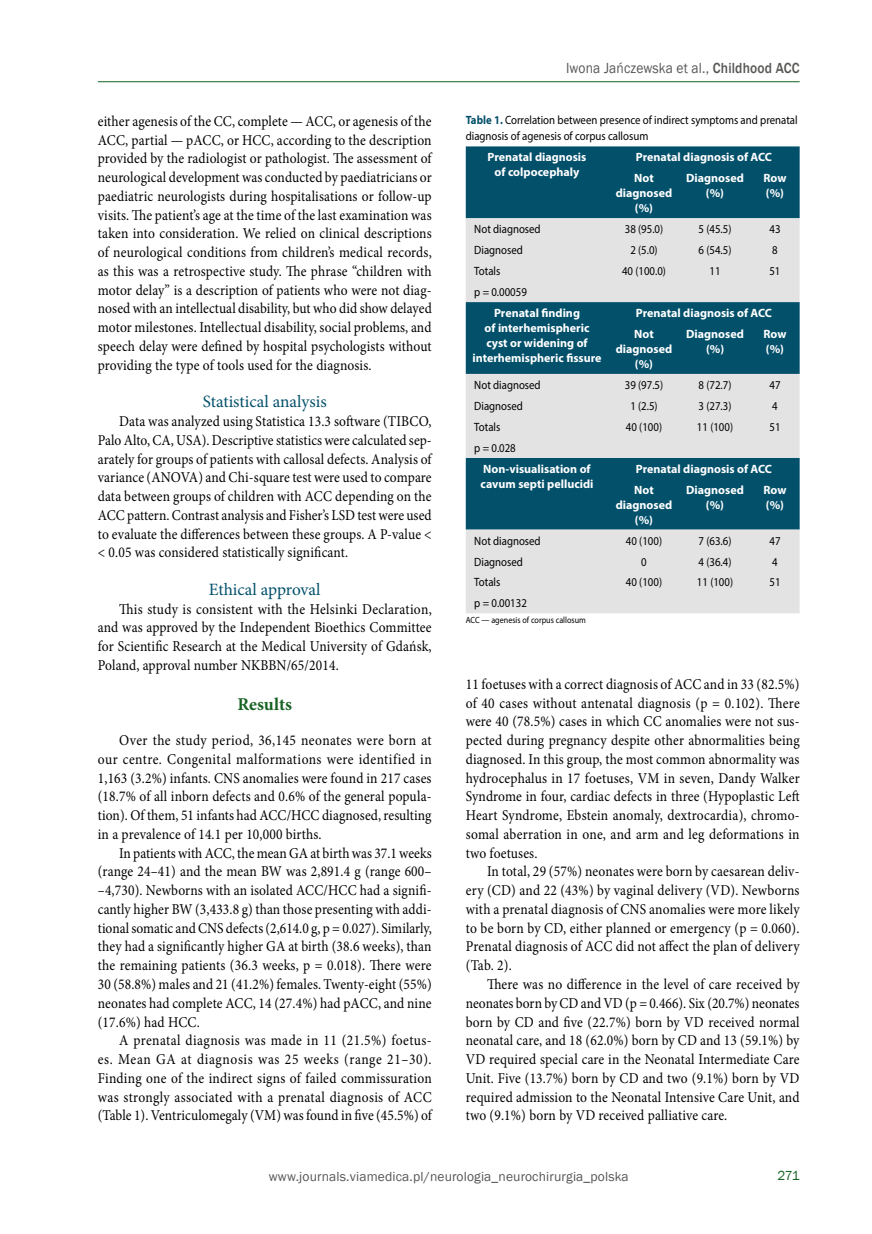
<style>
.page{position:relative;width:872px;height:1234px;background:#fff}
.page>*{position:absolute;margin:0;border:0;box-sizing:border-box;transform-origin:0 0}
.t1{font:700 18px "Minion Pro";color:#176222}
.t2{font:17.25px "Minion Pro";color:#03506b}
.t3{font:15px/18.8px "Minion Pro";letter-spacing:.01em;color:#000;text-align:justify;scale:.9 1}
.t4{font:15px "Franklin Gothic";letter-spacing:.01em;color:#575756;scale:.9 1}
.t5{font:13.5px "Franklin Gothic";letter-spacing:.01em;color:#575756}
.t6{font:13.5px "Franklin Gothic";color:#176222}
.t7{font:12px/16.5px "Myriad Pro";color:#000;scale:.9 1}
.t8{font:700 12px/15px "Myriad Pro";color:#fff;text-align:center}
.t9{font:9px "Myriad Pro";color:#000;scale:.9 1}
.s1{font-weight:500}
.s2{font-weight:700;color:#03506b}
</style>
<div class="page">
<hr style="left:98px;top:81px;width:701px;height:1px;background:#176222">
<div style="left:466px;top:146px;width:333px;height:72px;background:#03506b"></div>
<svg style="left:466px;top:218px;width:333px;height:395px;background:#91adb7"></svg>
<p class="t3" style="left:98px;top:112px;width:372px">either agenesis of the CC, complete — ACC, or agenesis of the ACC, partial — pACC, or HCC, according to the description provided by the radiologist or pathologist. The assessment of neurological development was conducted by paediatricians or paediatric neurologists during hospitalisations or follow-up visits. The patient’s age at the time of the last examination was taken into consideration. We relied on clinical descriptions of neurological conditions from children’s medical records, as this was a retrospective study. The phrase “children with motor delay” is a description of patients who were not diag&shy;nosed with an intellectual disability, but who did show delayed motor milestones. Intellectual disability, social problems, and speech delay were defined by hospital psychologists without providing the type of tools used for the diagnosis.</p>
<p class="t2" style="left:203px;top:390px;width:125px">Statistical analysis</p>
<p class="t3" style="left:98px;top:412px;width:372px;text-indent:21px">Data was analyzed using Statistica 13.3 software (TIBCO, Palo Alto, CA, USA). Descriptive statistics were calculated sep&shy;arately for groups of patients with callosal defects. Analysis of variance (ANOVA) and Chi-square test were used to compare data between groups of children with ACC depending on the ACC pattern. Contrast analysis and Fisher’s LSD test were used to evaluate the differences between these groups. A P-value &lt; &lt; 0.05 was considered statistically significant.</p>
<p class="t2" style="left:209px;top:577px;width:113px">Ethical approval</p>
<p class="t3" style="left:98px;top:599px;width:372px;text-indent:21px">This study is consistent with the Helsinki Declaration, and was approved by the Independent Bioethics Committee for Scientific Research at the Medical University of Gdańsk, Poland, approval number NKBBN/65/2014.</p>
<p class="t1" style="left:237px;top:691px;width:56px">Results</p>
<p class="t3" style="left:98px;top:730px;width:372px;text-indent:21px">Over the study period, 36,145 neonates were born at our centre. Congenital malformations were identified in 1,163 (3.2%) infants. CNS anomalies were found in 217 cases (18.7% of all inborn defects and 0.6% of the general popula&shy;tion). Of them, 51 infants had ACC/HCC diagnosed, resulting in a prevalence of 14.1 per 10,000 births.</p>
<p class="t3" style="left:98px;top:843px;width:373px;text-indent:21px">In patients with ACC, the mean GA at birth was 37.1 weeks (range 24–41) and the mean BW was 2,891.4 g (range 600– –4,730). Newborns with an isolated ACC/HCC had a signifi&shy;cantly higher BW (3,433.8 g) than those presenting with addi&shy;tional somatic and CNS defects (2,614.0 g, p = 0.027). Similarly, they had a significantly higher GA at birth (38.6 weeks), than the remaining patients (36.3 weeks, p = 0.018). There were 30 (58.8%) males and 21 (41.2%) females. Twenty-eight (55%) neonates had complete ACC, 14 (27.4%) had pACC, and nine (17.6%) had HCC.</p>
<p class="t3" style="left:98px;top:1030px;width:373px;text-indent:21px">A prenatal diagnosis was made in 11 (21.5%) foetus&shy;es. Mean GA at diagnosis was 25 weeks (range 21–30).<br>Finding one of the indirect signs of failed commissuration was strongly associated with a prenatal diagnosis of ACC (Table 1). Ventriculomegaly (VM) was found in five (45.5%) of</p>
<p class="t4" style="left:566px;top:58px;width:261px">Iwona Jańczewska et al., <span class="s1">Childhood ACC</span></p>
<p class="t7" style="left:466px;top:111px;width:370px"><span class="s2">Table 1.</span> Correlation between presence of indirect symptoms and prenatal diagnosis of agenesis of corpus callosum</p>
<p class="t8" style="left:487px;top:149px;width:100px">Prenatal diagnosis of colpocephaly</p>
<p class="t8" style="left:634px;top:146px;width:139px;line-height:20.9px;text-align:left">Prenatal diagnosis of ACC<br>Not</p>
<p class="t8" style="left:616px;top:185px;width:58px">diagnosed (%)</p>
<p class="t8" style="left:686px;top:170px;width:59px">Diagnosed (%)</p>
<p class="t8" style="left:763px;top:170px;width:25px;text-align:left">Row (%)</p>
<p class="t7" style="left:474px;top:221px;width:75px">Not diagnosed</p>
<p class="t7" style="left:625px;top:221px;width:44px">38 (95.0)</p>
<p class="t7" style="left:698px;top:221px;width:38px">5 (45.5)</p>
<p class="t7" style="left:769px;top:221px;width:14px">43</p>
<p class="t7" style="left:474px;top:242px;width:55px">Diagnosed</p>
<p class="t7" style="left:630px;top:242px;width:32px">2 (5.0)</p>
<p class="t7" style="left:698px;top:242px;width:38px">6 (54.5)</p>
<p class="t7" style="left:772px;top:242px;width:8px">8</p>
<p class="t7" style="left:474px;top:263px;width:31px">Totals</p>
<p class="t7" style="left:622px;top:263px;width:50px">40 (100.0)</p>
<p class="t7" style="left:709px;top:263px;width:14px">11</p>
<p class="t7" style="left:769px;top:263px;width:14px">51</p>
<p class="t7" style="left:474px;top:283px;width:60px">p = 0.00059</p>
<p class="t8" style="left:472px;top:305px;width:131px">Prenatal finding<br>of interhemispheric cyst or widening of interhemispheric fissure</p>
<p class="t8" style="left:634px;top:302px;width:139px;line-height:20.9px;text-align:left">Prenatal diagnosis of ACC<br>Not</p>
<p class="t8" style="left:686px;top:326px;width:59px">Diagnosed (%)</p>
<p class="t8" style="left:763px;top:326px;width:25px;text-align:left">Row (%)</p>
<p class="t8" style="left:616px;top:341px;width:58px">diagnosed (%)</p>
<p class="t7" style="left:474px;top:376px;width:75px">Not diagnosed</p>
<p class="t7" style="left:625px;top:376px;width:44px">39 (97.5)</p>
<p class="t7" style="left:698px;top:376px;width:38px">8 (72.7)</p>
<p class="t7" style="left:769px;top:376px;width:14px">47</p>
<p class="t7" style="left:474px;top:397px;width:55px">Diagnosed</p>
<p class="t7" style="left:630px;top:397px;width:32px">1 (2.5)</p>
<p class="t7" style="left:698px;top:397px;width:38px">3 (27.3)</p>
<p class="t7" style="left:772px;top:397px;width:8px">4</p>
<p class="t7" style="left:474px;top:418px;width:31px">Totals</p>
<p class="t7" style="left:626px;top:418px;width:42px">40 (100)</p>
<p class="t7" style="left:697px;top:418px;width:42px">11 (100)</p>
<p class="t7" style="left:769px;top:418px;width:14px">51</p>
<p class="t7" style="left:474px;top:439px;width:48px">p = 0.028</p>
<p class="t8" style="left:480px;top:460px;width:114px;text-align:left">Non-visualisation of cavum septi pellucidi</p>
<p class="t8" style="left:634px;top:458px;width:139px;line-height:20.9px;text-align:left">Prenatal diagnosis of ACC<br>Not</p>
<p class="t8" style="left:616px;top:496px;width:58px">diagnosed (%)</p>
<p class="t8" style="left:686px;top:481px;width:59px">Diagnosed (%)</p>
<p class="t8" style="left:763px;top:481px;width:25px;text-align:left">Row (%)</p>
<p class="t7" style="left:474px;top:532px;width:75px">Not diagnosed</p>
<p class="t7" style="left:626px;top:532px;width:42px">40 (100)</p>
<p class="t7" style="left:698px;top:532px;width:38px">7 (63.6)</p>
<p class="t7" style="left:769px;top:532px;width:14px">47</p>
<p class="t7" style="left:474px;top:553px;width:55px">Diagnosed</p>
<p class="t7" style="left:641px;top:553px;width:8px">0</p>
<p class="t7" style="left:698px;top:553px;width:38px">4 (36.4)</p>
<p class="t7" style="left:772px;top:553px;width:8px">4</p>
<p class="t7" style="left:474px;top:574px;width:31px">Totals</p>
<p class="t7" style="left:626px;top:574px;width:42px">40 (100)</p>
<p class="t7" style="left:697px;top:574px;width:42px">11 (100)</p>
<p class="t7" style="left:769px;top:574px;width:14px">51</p>
<p class="t7" style="left:474px;top:594px;width:60px">p = 0.00132</p>
<p class="t9" style="left:466px;top:614px;width:135px">ACC — agenesis of corpus callosum</p>
<p class="t3" style="left:466px;top:674px;width:372px">11 foetuses with a correct diagnosis of ACC and in 33 (82.5%) of 40 cases without antenatal diagnosis (p = 0.102). There were 40 (78.5%) cases in which CC anomalies were not sus&shy;pected during pregnancy despite other abnormalities being diagnosed. In this group, the most common abnormality was hydrocephalus in 17 foetuses, VM in seven, Dandy Walker Syndrome in four, cardiac defects in three (Hypoplastic Left Heart Syndrome, Ebstein anomaly, dextrocardia), chromo&shy;somal aberration in one, and arm and leg deformations in two foetuses.</p>
<p class="t3" style="left:466px;top:862px;width:372px;text-indent:21px">In total, 29 (57%) neonates were born by caesarean deliv&shy;ery (CD) and 22 (43%) by vaginal delivery (VD). Newborns with a prenatal diagnosis of CNS anomalies were more likely to be born by CD, either planned or emergency (p = 0.060).<br>Prenatal diagnosis of ACC did not affect the plan of delivery (Tab. 2).</p>
<p class="t3" style="left:466px;top:974px;width:372px;text-indent:21px">There was no difference in the level of care received by neonates born by CD and VD (p = 0.466). Six (20.7%) neonates born by CD and five (22.7%) born by VD received normal neonatal care, and 18 (62.0%) born by CD and 13 (59.1%) by VD required special care in the Neonatal Intermediate Care Unit. Five (13.7%) born by CD and two (9.1%) born by VD required admission to the Neonatal Intensive Care Unit, and two (9.1%) born by VD received palliative care.</p>
<p class="t5" style="left:269px;top:1168px;width:361px">www.journals.viamedica.pl/neurologia_neurochirurgia_polska</p>
<p class="t6" style="left:777px;top:1166px;width:24px">271</p>
</div>
